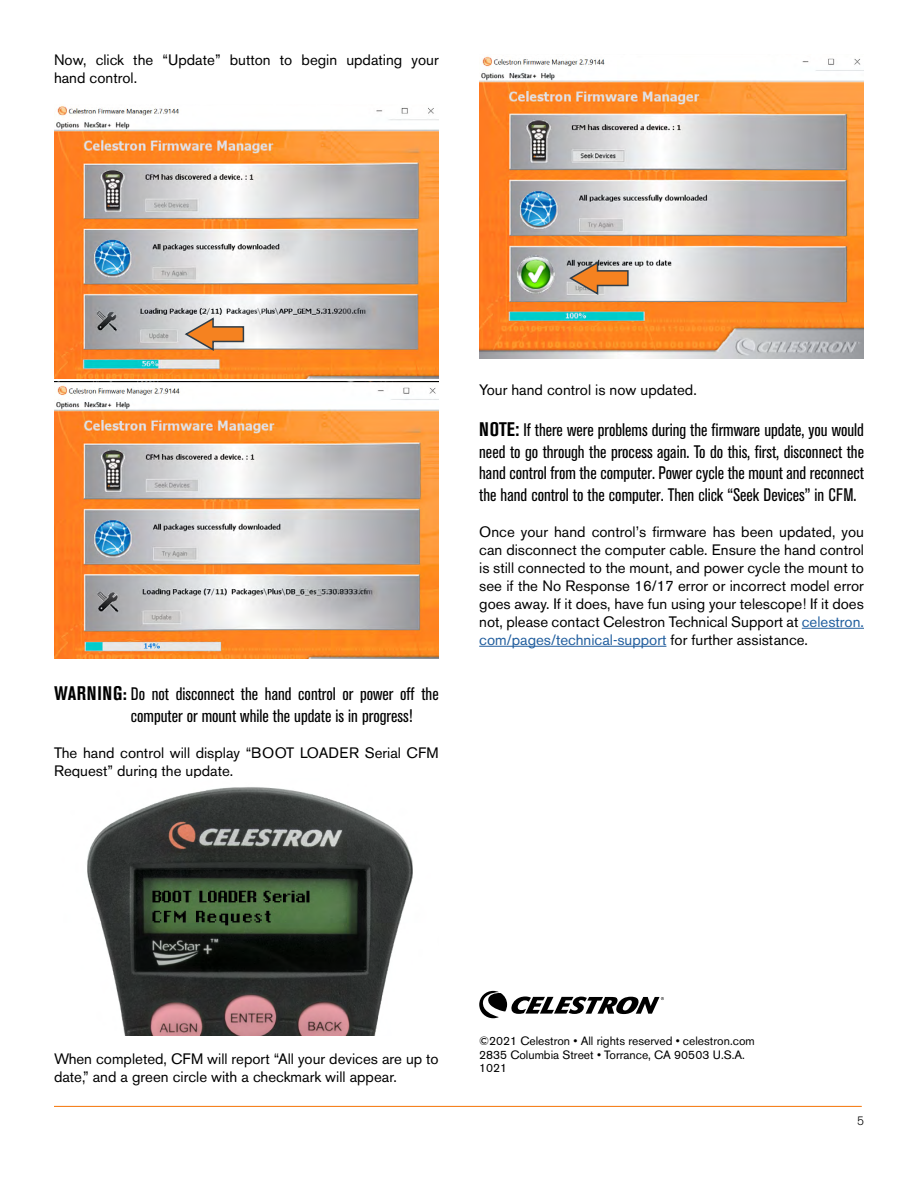
<style>
.page{position:relative;width:918px;height:1188px;background:#fff}
.page>*{position:absolute;margin:0;border:0;box-sizing:border-box;transform-origin:0 0}
.t1{font:condensed 18px/21.6px "Akzidenz Grotesk BE";color:#000}
.t2{font:15px/18px "Akzidenz Grotesk BE";color:#000}
.t3{font:12px/13.5px "Akzidenz Grotesk BE";color:#000}
.t4{font:300 12px "Akzidenz Grotesk BE";color:#000}
.s1{font-weight:700;font-size:19.5px}
.s2{font-weight:700;font-stretch:normal;font-size:15px}
.s3{color:#215e9e}
</style>
<div class="page">
<hr style="left:54px;top:1106px;width:808px;height:1px;background:#f58220">
<img style="left:54px;top:106px;width:385px;height:273px">
<img style="left:54px;top:382px;width:385px;height:277px">
<img style="left:87px;top:787px;width:326px;height:248px">
<svg style="left:479px;top:991px;width:185px;height:27px"></svg>
<svg style="left:183px;top:316px;width:62px;height:36px"></svg>
<hr style="left:802px;top:628px;width:62px;height:1px;background:#215e9e">
<hr style="left:479px;top:646px;width:187px;height:1px;background:#215e9e">
<img style="left:479px;top:56px;width:385px;height:303px">
<svg style="left:568px;top:260px;width:61px;height:36px;background:#c19c7c"></svg>
<p class="t2" style="left:54px;top:51px;width:386px">Now, click the “Update” button to begin updating your hand control.</p>
<p class="t1" style="left:131px;top:684px;width:309px;text-indent:-77px"><span class="s1">WARNING</span><span class="s2">:</span> Do not disconnect the hand control or power off the computer or mount while the update is in progress!</p>
<p class="t2" style="left:54px;top:744px;width:386px">The hand control will display “BOOT LOADER Serial CFM<br>Request” during the update.</p>
<p class="t2" style="left:479px;top:380px;width:219px">Your hand control is now updated.</p>
<p class="t1" style="left:479px;top:419px;width:386px;text-align:justify"><span class="s1">NOTE:</span> If there were problems during the firmware update, you would need to go through the process again. To do this, first, disconnect the hand control from the computer. Power cycle the mount and reconnect the hand control to the computer. Then click “Seek Devices” in CFM.</p>
<p class="t2" style="left:479px;top:523px;width:386px;text-align:justify">Once your hand control’s firmware has been updated, you can disconnect the computer cable. Ensure the hand control is still connected to the mount, and power cycle the mount to see if the No Response 16/17 error or incorrect model error goes away. If it does, have fun using your telescope! If it does not, please contact Celestron Technical Support at <span class="s3">celestron. com/pages/technical-support</span> for further assistance.</p>
<p class="t2" style="left:54px;top:1050px;width:386px">When completed, CFM will report “All your devices are up to date,” and a green circle with a checkmark will appear.</p>
<p class="t3" style="left:479px;top:1034px;width:277px">©2021 Celestron • All rights reserved • celestron.com<br>2835 Columbia Street • Torrance, CA 90503 U.S.A.<br>1021</p>
<p class="t4" style="left:857px;top:1114px;width:8px">5</p>
</div>
